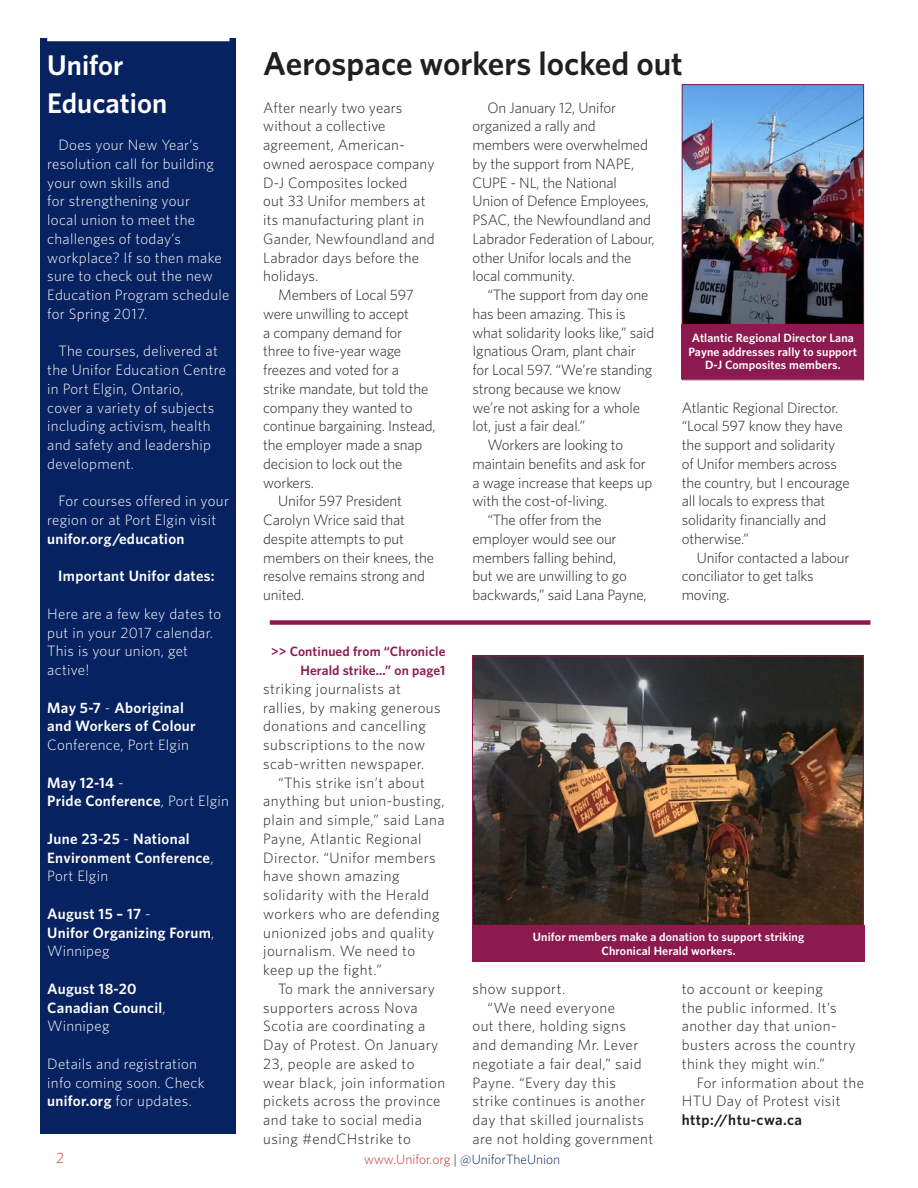
<style>
.page{position:relative;width:918px;height:1188px;background:#fff}
.page>*{position:absolute;margin:0;border:0;box-sizing:border-box;transform-origin:0 0}
.Feature_HED{font:600 33px "Whitney";color:#231f20}
.In_Brief__subheading{font:600 28.5px/37.5px "Whitney";color:#fff}
.Body_Copy_Indent{font:300 15px/18.8px "Whitney";letter-spacing:-.01em;color:#231f20}
.Body_Copy_Indent-2{font:300 15px/18.8px "Whitney";letter-spacing:.03em;color:#231f20}
.In_brief___Body_copy{font:300 15px/18.8px "Whitney";letter-spacing:.02em;color:#fff}
.In_brief___Body_copy-2{font:600 15px/18.8px "Whitney";letter-spacing:.02em;color:#fff}
.Body_Copy_No_Indent{font:300 15px/18.8px "Whitney";letter-spacing:.01em;color:#231f20}
.Body_Copy_Indent-3{font:300 15px "Whitney";color:#ca3327}
.Continued_on{font:600 13.5px/18.8px "Whitney";letter-spacing:.01em;color:#8c1a4f;text-align:right}
.t1{font:300 13.5px "Whitney";color:#072260}
.Cutline{font:600 12px/13.5px "Whitney";letter-spacing:.01em;color:#fff;text-align:center}
.s1{font-weight:600}
.s2{font-weight:300}
.s3{color:#ca3327}
.s4{color:#231f20}
</style>
<div class="page">
<div style="left:40px;top:39px;width:196px;height:1095px;background:#072260"></div>
<hr style="left:47px;top:37px;width:183px;height:4px;background:#fff">
<div style="left:270px;top:620px;width:600px;height:5px;background:#8c1a4f"></div>
<img style="left:474px;top:658px;width:388px;height:267px">
<div style="left:473px;top:925px;width:391px;height:37px;background:#8c1a4f"></div>
<img style="left:684px;top:86px;width:178px;height:238px">
<div style="left:682px;top:84px;width:182px;height:296px;border:1px solid #8c1a4f"></div>
<div style="left:682px;top:324px;width:182px;height:54px;background:#8c1a4f"></div>
<p class="In_Brief__subheading" style="left:47px;top:46px;width:122px">Unifor<br>Education</p>
<p class="In_brief___Body_copy" style="left:47px;top:135px;width:184px;text-indent:11px">Does your New Year’s resolution call for building your own skills and<br>for strengthening your<br>local union to meet the challenges of today’s workplace? If so then make sure to check out the new<br>Education Program schedule for Spring 2017.</p>
<p class="In_brief___Body_copy" style="left:47px;top:341px;width:180px;text-indent:11px">The courses, delivered at the Unifor Education Centre in Port Elgin, Ontario,<br>cover a variety of subjects including activism, health and safety and leadership development.</p>
<p class="In_brief___Body_copy" style="left:47px;top:491px;width:183px;text-indent:11px">For courses offered in your region or at Port Elgin visit <span class="s1">unifor.org/education</span></p>
<p class="In_brief___Body_copy-2" style="left:58px;top:566px;width:158px">Important Unifor dates:</p>
<p class="In_brief___Body_copy" style="left:47px;top:604px;width:176px">Here are a few key dates to put in your 2017 calendar.<br>This is your union, get active!</p>
<p class="In_brief___Body_copy-2" style="left:47px;top:698px;width:150px">May 5-7 <span class="s2">-</span> Aboriginal and Workers of Colour<br><span class="s2">Conference, Port Elgin</span></p>
<p class="In_brief___Body_copy-2" style="left:47px;top:773px;width:183px">May 12-14 <span class="s2">-<br></span>Pride Conference<span class="s2">, Port Elgin</span></p>
<p class="In_brief___Body_copy-2" style="left:47px;top:829px;width:168px">June 23-25 <span class="s2">-</span> National<br>Environment Conference<span class="s2">,<br>Port Elgin</span></p>
<p class="In_brief___Body_copy-2" style="left:47px;top:904px;width:169px">August 15 – 17 <span class="s2">-<br></span>Unifor Organizing Forum<span class="s2">,<br>Winnipeg</span></p>
<p class="In_brief___Body_copy-2" style="left:47px;top:979px;width:120px">August 18-20<br>Canadian Council<span class="s2">,<br>Winnipeg</span></p>
<p class="In_brief___Body_copy" style="left:47px;top:1054px;width:159px">Details and registration info coming soon. Check <span class="s1">unifor.org</span> for updates.</p>
<p class="Feature_HED" style="left:263px;top:42px;width:421px">Aerospace workers locked out</p>
<p class="Body_Copy_No_Indent" style="left:263px;top:97px;width:173px">After nearly two years without a collective agreement, American&shy;owned aerospace company<br>D-J Composites locked<br>out 33 Unifor members at its manufacturing plant in<br>Gander, Newfoundland and<br>Labrador days before the holidays.</p>
<p class="Body_Copy_Indent" style="left:263px;top:285px;width:174px;text-indent:15px">Members of Local 597 were unwilling to accept<br>a company demand for three to five-year wage freezes and voted for a<br>strike mandate, but told the company they wanted to continue bargaining. Instead, the employer made a snap decision to lock out the workers.</p>
<p class="Body_Copy_Indent" style="left:263px;top:491px;width:172px;text-indent:15px">Unifor 597 President<br>Carolyn Wrice said that despite attempts to put members on their knees, the resolve remains strong and united.</p>
<p class="Body_Copy_Indent" style="left:472px;top:97px;width:184px;text-indent:15px">On January 12, Unifor organized a rally and members were overwhelmed by the support from NAPE,<br>CUPE - NL, the National<br>Union of Defence Employees,<br>PSAC, the Newfoundland and<br>Labrador Federation of Labour, other Unifor locals and the local community.</p>
<p class="Body_Copy_Indent" style="left:472px;top:285px;width:183px;text-indent:15px">“The support from day one has been amazing. This is what solidarity looks like,” said<br>Ignatious Oram, plant chair for Local 597. “We’re standing strong because we know we’re not asking for a whole lot, just a fair deal.”</p>
<p class="Body_Copy_Indent" style="left:472px;top:435px;width:181px;text-indent:15px">Workers are looking to maintain benefits and ask for a wage increase that keeps up with the cost-of-living.</p>
<p class="Body_Copy_Indent" style="left:472px;top:510px;width:176px;text-indent:15px">“The offer from the employer would see our members falling behind,<br>but we are unwilling to go backwards,” said Lana Payne,</p>
<p class="Cutline" style="left:689px;top:331px;width:170px">Atlantic Regional Director Lana<br>Payne addresses rally to support<br>D-J Composites members.</p>
<p class="Body_Copy_Indent" style="left:682px;top:397px;width:169px">Atlantic Regional Director. “Local 597 know they have the support and solidarity of Unifor members across the country, but I encourage all locals to express that solidarity financially and otherwise.”</p>
<p class="Body_Copy_Indent" style="left:682px;top:547px;width:169px;text-indent:15px">Unifor contacted a labour conciliator to get talks moving.</p>
<p class="Continued_on" style="left:271px;top:642px;width:176px">&gt;&gt; Continued from “Chronicle<br>Herald strike...” on page1</p>
<p class="Body_Copy_Indent-2" style="left:263px;top:679px;width:179px">striking journalists at rallies, by making generous donations and cancelling subscriptions to the now scab-written newspaper.</p>
<p class="Body_Copy_Indent-2" style="left:263px;top:772px;width:183px;text-indent:15px">“This strike isn’t about anything but union-busting, plain and simple,” said Lana<br>Payne, Atlantic Regional<br>Director. “Unifor members have shown amazing solidarity with the Herald workers who are defending unionized jobs and quality journalism. We need to keep up the fight.”</p>
<p class="Body_Copy_Indent-2" style="left:263px;top:979px;width:183px;text-indent:15px">To mark the anniversary supporters across Nova<br>Scotia are coordinating a<br>Day of Protest. On January<br>23, people are asked to wear black, join information pickets across the province and take to social media using #endCHstrike to</p>
<p class="Body_Copy_Indent-2" style="left:472px;top:979px;width:94px">show support.</p>
<p class="Cutline" style="left:533px;top:930px;width:273px">Unifor members make a donation to support striking<br>Chronical Herald workers.</p>
<p class="Body_Copy_Indent-2" style="left:682px;top:979px;width:175px">to account or keeping<br>the public informed. It’s another day that union&shy;busters across the country think they might win.”</p>
<p class="Body_Copy_Indent-2" style="left:682px;top:1072px;width:184px;text-indent:15px">For information about the<br>HTU Day of Protest visit <span class="s1">http://htu-cwa.ca</span></p>
<p class="Body_Copy_Indent-2" style="left:472px;top:997px;width:182px;text-indent:15px">“We need everyone<br>out there, holding signs and demanding Mr. Lever negotiate a fair deal,” said<br>Payne. “Every day this strike continues is another day that skilled journalists are not holding government</p>
<p class="Body_Copy_Indent-3" style="left:56px;top:1147px;width:10px">2</p>
<p class="t1" style="left:364px;top:1151px;width:198px"><span class="s3">www.Unifor.org</span> <span class="s4">|</span> @UniforTheUnion</p>
</div>
